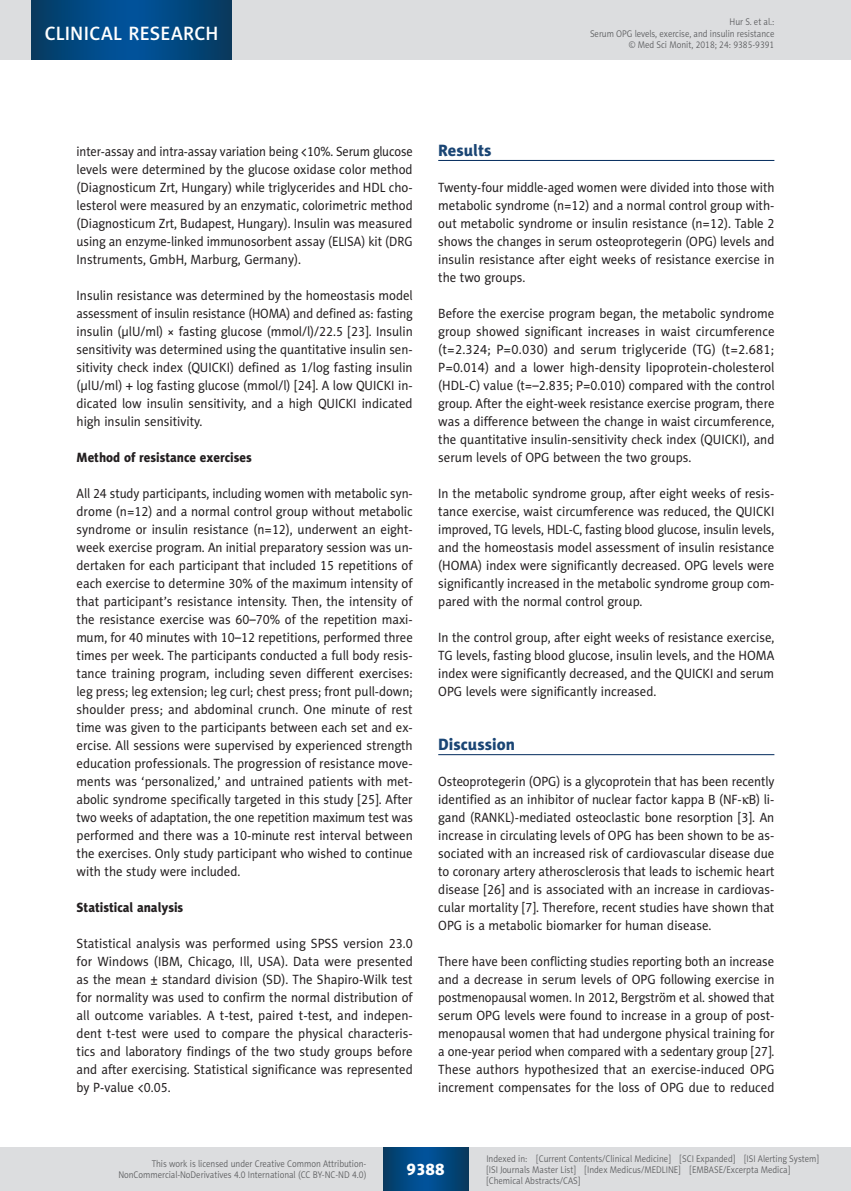
<style>
.page{position:relative;width:851px;height:1191px;background:#fff}
.page>*{position:absolute;margin:0;border:0;box-sizing:border-box;transform-origin:0 0}
.t1{font:19.5px "Naomi Sans EFN Medium";letter-spacing:.015em;color:#fff}
.MSM_Headline_1{font:16.5px "Naomi Sans EFN Heavy";color:#1a4574}
.t2{font:16.5px "Naomi Sans EFN Heavy";color:#fff}
.MSM_Body{font:13.5px/18px "Naomi Sans EFN";color:#231f20;text-align:justify;scale:.94 1}
.MSM_Body-2{font:13.5px/18px "Naomi Sans EFN";color:#231f20;text-align:justify;scale:.95 1}
.MSM_Body-3{font:13.5px/18px "Naomi Sans EFN";color:#231f20;text-align:justify;scale:.92 1}
.MSM_Headline_2{font:13.5px "Naomi Sans EFN Heavy";color:#231f20;scale:.95 1}
.t3{font:9.75px/11.2px "Naomi Sans EFN Light";color:#57585a;text-align:right;scale:.9 1}
.s1{font-family:"Standard Sym L"}
</style>
<div class="page">
<hr style="left:438px;top:160px;width:336px;height:1px;background:#00295c">
<hr style="left:438px;top:754px;width:336px;height:1px;background:#00295c">
<div style="left:0;top:1148px;width:850px;height:43px;background:#dcdddf"></div>
<svg style="left:383px;top:1147px;width:85px;height:43px;background:#02477e"></svg>
<div style="left:0;top:0;width:850px;height:60px;background:#dcdddf"></div>
<hr style="left:850px;top:0;width:1px;height:60px;background:#dcdddf">
<svg style="left:32px;top:0;width:200px;height:60px;background:#02477e"></svg>
<h1 class="t1" style="left:45px;top:22px;width:175px">CLINICAL RESEARCH</h1>
<p class="t3" style="left:590px;top:16px;width:206px">Hur S. et al.:<br>Serum OPG levels, exercise, and insulin resistance © Med Sci Monit, 2018; 24: 9385-9391</p>
<p class="MSM_Body-3" style="left:77px;top:142px;width:367px">inter-assay and intra-assay variation being &lt;10%. Serum glucose levels were determined by the glucose oxidase color method (Diagnosticum Zrt, Hungary) while triglycerides and HDL cho&shy;lesterol were measured by an enzymatic, colorimetric method (Diagnosticum Zrt, Budapest, Hungary). Insulin was measured using an enzyme-linked immunosorbent assay (ELISA) kit (DRG Instruments, GmbH, Marburg, Germany).</p>
<p class="MSM_Body-2" style="left:77px;top:286px;width:355px">Insulin resistance was determined by the homeostasis model assessment of insulin resistance (HOMA) and defined as: fasting insulin (μlU/ml) × fasting glucose (mmol/l)/22.5 [23]. Insulin sensitivity was determined using the quantitative insulin sen&shy;sitivity check index (QUICKI) defined as 1/log fasting insulin (μlU/ml) + log fasting glucose (mmol/l) [24]. A low QUICKI in&shy;dicated low insulin sensitivity, and a high QUICKI indicated high insulin sensitivity.</p>
<p class="MSM_Headline_2" style="left:77px;top:449px;width:186px">Method of resistance exercises</p>
<p class="MSM_Body" style="left:77px;top:484px;width:359px">All 24 study participants, including women with metabolic syn&shy;drome (n=12) and a normal control group without metabolic syndrome or insulin resistance (n=12), underwent an eight&shy;week exercise program. An initial preparatory session was un&shy;dertaken for each participant that included 15 repetitions of each exercise to determine 30% of the maximum intensity of that participant’s resistance intensity. Then, the intensity of the resistance exercise was 60–70% of the repetition maxi&shy;mum, for 40 minutes with 10–12 repetitions, performed three times per week. The participants conducted a full body resis&shy;tance training program, including seven different exercises: leg press; leg extension; leg curl; chest press; front pull-down; shoulder press; and abdominal crunch. One minute of rest time was given to the participants between each set and ex&shy;ercise. All sessions were supervised by experienced strength education professionals. The progression of resistance move&shy;ments was ‘personalized,’ and untrained patients with met&shy;abolic syndrome specifically targeted in this study [25]. After two weeks of adaptation, the one repetition maximum test was performed and there was a 10-minute rest interval between the exercises. Only study participant who wished to continue with the study were included.</p>
<p class="MSM_Headline_2" style="left:77px;top:899px;width:114px">Statistical analysis</p>
<p class="MSM_Body-2" style="left:77px;top:934px;width:355px">Statistical analysis was performed using SPSS version 23.0 for Windows (IBM, Chicago, Ill, USA). Data were presented as the mean ± standard division (SD). The Shapiro-Wilk test for normality was used to confirm the normal distribution of all outcome variables. A t-test, paired t-test, and indepen&shy;dent t-test were used to compare the physical characteris&shy;tics and laboratory findings of the two study groups before and after exercising. Statistical significance was represented by P-value &lt;0.05.</p>
<p class="MSM_Headline_1" style="left:438px;top:140px;width:55px">Results</p>
<p class="MSM_Body" style="left:438px;top:178px;width:359px">Twenty-four middle-aged women were divided into those with metabolic syndrome (n=12) and a normal control group with&shy;out metabolic syndrome or insulin resistance (n=12). Table 2 shows the changes in serum osteoprotegerin (OPG) levels and insulin resistance after eight weeks of resistance exercise in the two groups.</p>
<p class="MSM_Body-2" style="left:438px;top:304px;width:355px">Before the exercise program began, the metabolic syndrome group showed significant increases in waist circumference (t=2.324; P=0.030) and serum triglyceride (TG) (t=2.681; P=0.014) and a lower high-density lipoprotein-cholesterol (HDL-C) value (t=–2.835; P=0.010) compared with the control group. After the eight-week resistance exercise program, there was a difference between the change in waist circumference, the quantitative insulin-sensitivity check index (QUICKI), and serum levels of OPG between the two groups.</p>
<p class="MSM_Body-2" style="left:438px;top:484px;width:355px">In the metabolic syndrome group, after eight weeks of resis&shy;tance exercise, waist circumference was reduced, the QUICKI improved, TG levels, HDL-C, fasting blood glucose, insulin levels, and the homeostasis model assessment of insulin resistance (HOMA) index were significantly decreased. OPG levels were significantly increased in the metabolic syndrome group com&shy;pared with the normal control group.</p>
<p class="MSM_Body-2" style="left:438px;top:628px;width:355px">In the control group, after eight weeks of resistance exercise, TG levels, fasting blood glucose, insulin levels, and the HOMA index were significantly decreased, and the QUICKI and serum OPG levels were significantly increased.</p>
<p class="MSM_Headline_1" style="left:438px;top:734px;width:78px">Discussion</p>
<p class="MSM_Body" style="left:438px;top:772px;width:359px">Osteoprotegerin (OPG) is a glycoprotein that has been recently identified as an inhibitor of nuclear factor kappa B (NF-<span class="s1">k</span>B) li&shy;gand (RANKL)-mediated osteoclastic bone resorption [3]. An increase in circulating levels of OPG has been shown to be as&shy;sociated with an increased risk of cardiovascular disease due to coronary artery atherosclerosis that leads to ischemic heart disease [26] and is associated with an increase in cardiovas&shy;cular mortality [7]. Therefore, recent studies have shown that OPG is a metabolic biomarker for human disease.</p>
<p class="MSM_Body" style="left:438px;top:952px;width:359px">There have been conflicting studies reporting both an increase and a decrease in serum levels of OPG following exercise in postmenopausal women. In 2012, Bergström et al. showed that serum OPG levels were found to increase in a group of post&shy;menopausal women that had undergone physical training for a one-year period when compared with a sedentary group [27].<br>These authors hypothesized that an exercise-induced OPG increment compensates for the loss of OPG due to reduced</p>
<p class="t3" style="left:118px;top:1158px;width:277px">This work is licensed under Creative Common Attribution-<br>NonCommercial-NoDerivatives 4.0 International (CC BY-NC-ND 4.0)</p>
<p class="t2" style="left:406px;top:1159px;width:40px">9388</p>
<p class="t3" style="left:486px;top:1152px;width:371px;text-align:left">Indexed in: [Current Contents/Clinical Medicine] [SCI Expanded] [ISI Alerting System] [ISI Journals Master List] [Index Medicus/MEDLINE] [EMBASE/Excerpta Medica] [Chemical Abstracts/CAS]</p>
</div>
